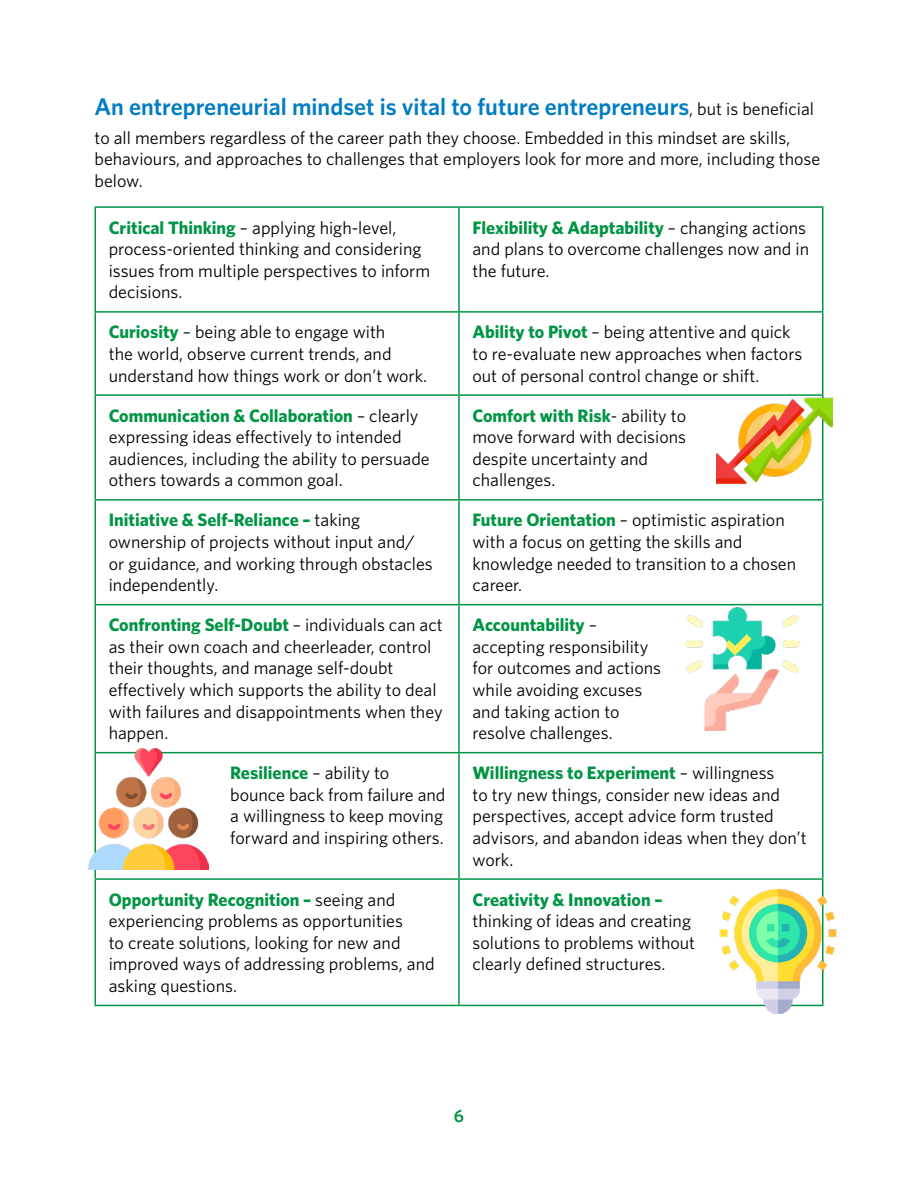
<style>
.page{position:relative;width:918px;height:1188px;background:#fff}
.page>*{position:absolute;margin:0;border:0;box-sizing:border-box;transform-origin:0 0}
.Body{font:600 24px "Whitney";color:#007dc3}
.Body-2{font:18px/21.6px "Whitney";color:#000}
.t1{font:600 18px "Whitney";color:#039447}
.s1{font-weight:400;font-size:18px;color:#000}
.s2{font-weight:700;color:#009444}
</style>
<div class="page">
<hr style="left:94px;top:206px;width:365px;height:2px;background:#009444">
<hr style="left:94px;top:208px;width:2px;height:103px;background:#009444">
<hr style="left:459px;top:206px;width:365px;height:2px;background:#009444">
<hr style="left:458px;top:208px;width:2px;height:103px;background:#009444">
<hr style="left:822px;top:208px;width:2px;height:103px;background:#009444">
<hr style="left:94px;top:311px;width:365px;height:2px;background:#009444">
<hr style="left:94px;top:313px;width:2px;height:81px;background:#009444">
<hr style="left:459px;top:311px;width:365px;height:2px;background:#009444">
<hr style="left:458px;top:313px;width:2px;height:81px;background:#009444">
<hr style="left:822px;top:313px;width:2px;height:81px;background:#009444">
<hr style="left:94px;top:394px;width:365px;height:2px;background:#009444">
<hr style="left:94px;top:396px;width:2px;height:103px;background:#009444">
<hr style="left:459px;top:394px;width:365px;height:2px;background:#009444">
<hr style="left:458px;top:396px;width:2px;height:103px;background:#009444">
<hr style="left:822px;top:396px;width:2px;height:103px;background:#009444">
<hr style="left:94px;top:499px;width:365px;height:2px;background:#009444">
<hr style="left:94px;top:501px;width:2px;height:103px;background:#009444">
<hr style="left:459px;top:499px;width:365px;height:2px;background:#009444">
<hr style="left:458px;top:501px;width:2px;height:103px;background:#009444">
<hr style="left:822px;top:501px;width:2px;height:103px;background:#009444">
<hr style="left:94px;top:604px;width:365px;height:1px;background:#009444">
<hr style="left:94px;top:605px;width:2px;height:147px;background:#009444">
<hr style="left:459px;top:604px;width:365px;height:1px;background:#009444">
<hr style="left:458px;top:605px;width:2px;height:147px;background:#009444">
<hr style="left:822px;top:605px;width:2px;height:147px;background:#009444">
<hr style="left:94px;top:752px;width:365px;height:1px;background:#009444">
<hr style="left:94px;top:753px;width:2px;height:125px;background:#009444">
<hr style="left:459px;top:752px;width:365px;height:1px;background:#009444">
<hr style="left:458px;top:753px;width:2px;height:125px;background:#009444">
<hr style="left:822px;top:753px;width:2px;height:125px;background:#009444">
<hr style="left:94px;top:878px;width:365px;height:2px;background:#009444">
<hr style="left:94px;top:880px;width:2px;height:125px;background:#009444">
<hr style="left:459px;top:878px;width:365px;height:2px;background:#009444">
<hr style="left:458px;top:880px;width:2px;height:125px;background:#009444">
<hr style="left:822px;top:880px;width:2px;height:125px;background:#009444">
<hr style="left:94px;top:1005px;width:365px;height:1px;background:#009444">
<hr style="left:459px;top:1005px;width:365px;height:1px;background:#009444">
<img style="left:88px;top:749px;width:120px;height:120px">
<img style="left:717px;top:890px;width:120px;height:123px">
<img style="left:685px;top:608px;width:115px;height:123px">
<img style="left:717px;top:382px;width:115px;height:116px">
<p class="Body" style="left:94px;top:92px;width:721px">An entrepreneurial mindset is vital to future entrepreneurs<span class="s1">, but is beneficial</span></p>
<p class="Body-2" style="left:94px;top:126px;width:727px">to all members regardless of the career path they choose. Embedded in this mindset are skills, behaviours, and approaches to challenges that employers look for more and more, including those below.</p>
<p class="Body-2" style="left:109px;top:216px;width:323px"><span class="s2">Critical Thinking</span> – applying high-level, process-oriented thinking and considering issues from multiple perspectives to inform decisions.</p>
<p class="Body-2" style="left:472px;top:216px;width:338px"><span class="s2">Flexibility &amp; Adaptability</span> – changing actions and plans to overcome challenges now and in the future.</p>
<p class="Body-2" style="left:109px;top:321px;width:320px"><span class="s2">Curiosity</span> – being able to engage with<br>the world, observe current trends, and understand how things work or don’t work.</p>
<p class="Body-2" style="left:472px;top:321px;width:331px"><span class="s2">Ability to Pivot</span> – being attentive and quick to re-evaluate new approaches when factors out of personal control change or shift.</p>
<p class="Body-2" style="left:109px;top:404px;width:322px"><span class="s2">Communication &amp; Collaboration</span> – clearly expressing ideas effectively to intended audiences, including the ability to persuade others towards a common goal.</p>
<p class="Body-2" style="left:472px;top:404px;width:215px"><span class="s2">Comfort with Risk</span>- ability to move forward with decisions despite uncertainty and challenges.</p>
<p class="Body-2" style="left:109px;top:509px;width:326px"><span class="s2">Initiative &amp; Self-Reliance –</span> taking ownership of projects without input and/ or guidance, and working through obstacles independently.</p>
<p class="Body-2" style="left:472px;top:509px;width:325px"><span class="s2">Future Orientation</span> – optimistic aspiration with a focus on getting the skills and knowledge needed to transition to a chosen career.</p>
<p class="Body-2" style="left:109px;top:614px;width:336px"><span class="s2">Confronting Self-Doubt</span> – individuals can act as their own coach and cheerleader, control their thoughts, and manage self-doubt effectively which supports the ability to deal with failures and disappointments when they happen.</p>
<p class="Body-2" style="left:472px;top:614px;width:190px"><span class="s2">Accountability</span> – accepting responsibility for outcomes and actions while avoiding excuses and taking action to resolve challenges.</p>
<p class="Body-2" style="left:230px;top:762px;width:217px"><span class="s2">Resilience</span> – ability to bounce back from failure and a willingness to keep moving forward and inspiring others.</p>
<p class="Body-2" style="left:472px;top:762px;width:336px"><span class="s2">Willingness to Experiment</span> – willingness<br>to try new things, consider new ideas and perspectives, accept advice form trusted advisors, and abandon ideas when they don’t work.</p>
<p class="Body-2" style="left:109px;top:888px;width:327px"><span class="s2">Opportunity Recognition –</span> seeing and experiencing problems as opportunities<br>to create solutions, looking for new and improved ways of addressing problems, and asking questions.</p>
<p class="Body-2" style="left:472px;top:888px;width:224px"><span class="s2">Creativity &amp; Innovation – </span>thinking of ideas and creating solutions to problems without clearly defined structures.</p>
<p class="t1" style="left:454px;top:1105px;width:12px">6</p>
</div>
